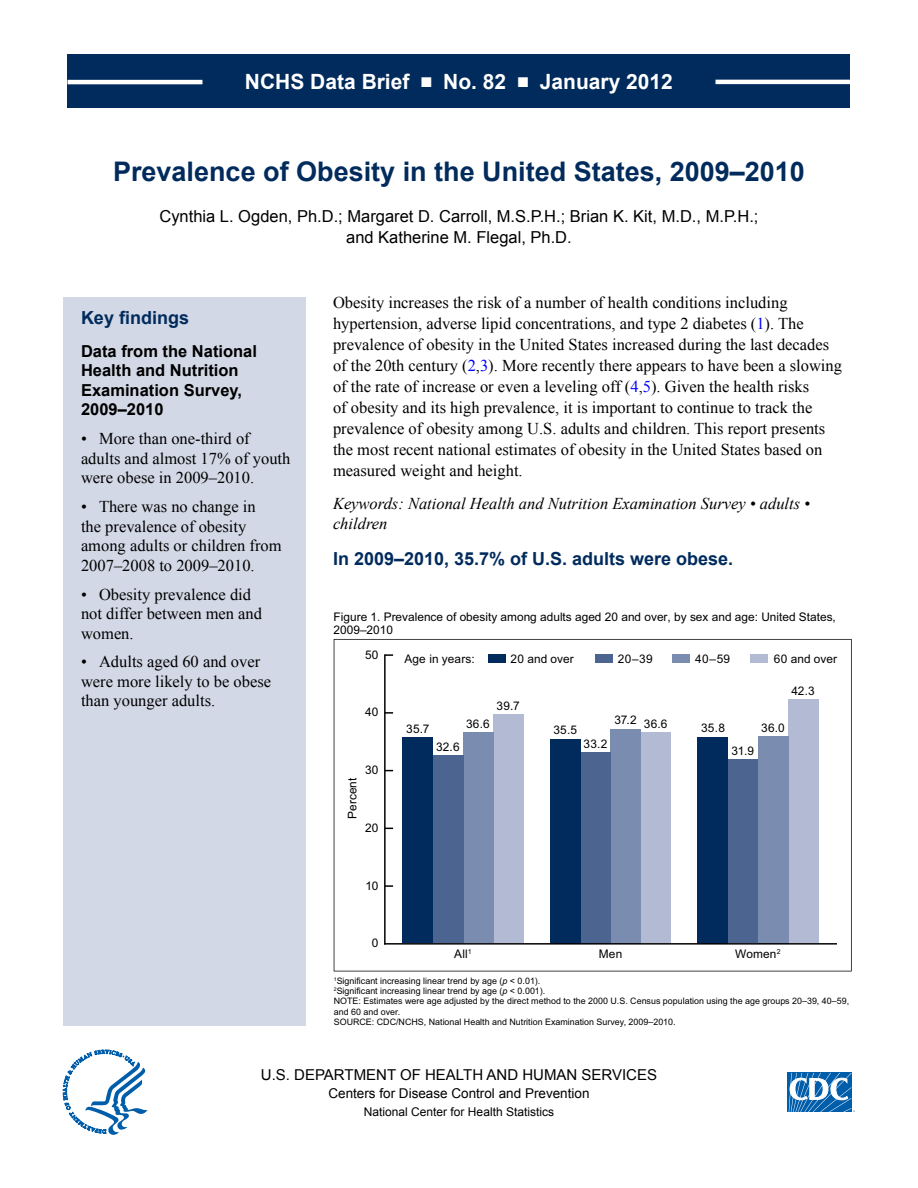
<style>
.page{position:relative;width:918px;height:1188px;background:#fff}
.page>*{position:absolute;margin:0;border:0;box-sizing:border-box;transform-origin:0 0}
.t1{font:700 27px "Arial";color:#002b5c}
.t2{font:700 21px "Arial";color:#fff}
.Keywords{font:700 18px "Arial";color:#002b5c}
.KFtitle{font:700 18px "Arial";color:#002b5c}
.t3{font:16.5px/19.5px "Times New Roman";color:#000}
.t4{font:16.5px/21px "Arial";color:#000;text-align:center}
.Keywords-2{font:italic 16.5px/19.5px "Times New Roman";color:#000}
.KFsubtitle{font:700 16.5px/19.5px "Arial";color:#000}
.t5{font:15px "Arial";color:#000}
.t6{font:13.5px "Arial";color:#000}
.t7{font:12px "Arial";color:#000}
.t8{font:11.85px/13.4px "Arial";color:#000}
.t9{font:8.85px/10.4px "Arial";color:#000}
.t10{font:6.9px "Arial";color:#000}
.s1{color:#00f}
.s2{font-style:italic}
</style>
<div class="page">
<div style="left:68px;top:54px;width:782px;height:54px;background:#002b5c"></div>
<hr style="left:68px;top:80px;width:134px;height:4px;background:#fff">
<hr style="left:716px;top:80px;width:134px;height:4px;background:#fff">
<svg style="left:787px;top:1072px;width:65px;height:1px"></svg>
<div style="left:787px;top:1073px;width:64px;height:39px;background:#005daa"></div>
<svg style="left:789px;top:1073px;width:66px;height:39px"></svg>
<svg style="left:63px;top:1050px;width:84px;height:85px"></svg>
<div style="left:63px;top:297px;width:243px;height:729px;background:#d3d8e6"></div>
<svg style="left:334px;top:639px;width:518px;height:332px"></svg>
<hr style="left:384px;top:655px;width:2px;height:289px;background:#000">
<svg style="left:385px;top:885px;width:8px;height:2px"></svg>
<svg style="left:385px;top:712px;width:8px;height:2px"></svg>
<svg style="left:385px;top:654px;width:8px;height:2px"></svg>
<div style="left:493px;top:715px;width:30px;height:228px;background:#b2bbd3"></div>
<div style="left:641px;top:732px;width:30px;height:211px;background:#b2bbd3"></div>
<div style="left:788px;top:700px;width:30px;height:243px;background:#b2bbd3"></div>
<div style="left:463px;top:732px;width:30px;height:211px;background:#7a8caf"></div>
<div style="left:611px;top:729px;width:30px;height:214px;background:#7a8caf"></div>
<div style="left:758px;top:736px;width:30px;height:207px;background:#7a8caf"></div>
<div style="left:433px;top:756px;width:30px;height:187px;background:#4b6590"></div>
<div style="left:580px;top:752px;width:31px;height:191px;background:#4b6590"></div>
<div style="left:728px;top:760px;width:30px;height:183px;background:#4b6590"></div>
<div style="left:403px;top:738px;width:30px;height:205px;background:#002b5c"></div>
<div style="left:550px;top:739px;width:30px;height:204px;background:#002b5c"></div>
<div style="left:698px;top:737px;width:30px;height:206px;background:#002b5c"></div>
<hr style="left:385px;top:943px;width:451px;height:2px;background:#000">
<div style="left:488px;top:654px;width:18px;height:9px;background:#002b5c"></div>
<div style="left:595px;top:654px;width:18px;height:9px;background:#4b6590"></div>
<div style="left:672px;top:654px;width:18px;height:9px;background:#7a8caf"></div>
<div style="left:750px;top:654px;width:18px;height:9px;background:#b2bbd3"></div>
<p class="t2" style="left:245px;top:67px;width:429px">NCHS Data Brief ■ No. 82 ■ January 2012</p>
<h1 class="t1" style="left:113px;top:153px;width:693px">Prevalence of Obesity in the United States, 2009–2010</h1>
<p class="t4" style="left:159px;top:206px;width:601px">Cynthia L. Ogden, Ph.D.; Margaret D. Carroll, M.S.P.H.; Brian K. Kit, M.D., M.P.H.; and Katherine M. Flegal, Ph.D.</p>
<p class="KFtitle" style="left:81px;top:305px;width:110px">Key findings</p>
<p class="KFsubtitle" style="left:81px;top:342px;width:178px">Data from the National<br>Health and Nutrition<br>Examination Survey,<br>2009–2010</p>
<p class="t3" style="left:81px;top:429px;width:211px">• More than one-third of adults and almost 17% of youth were obese in 2009–2010.</p>
<p class="t3" style="left:81px;top:497px;width:202px">• There was no change in<br>the prevalence of obesity among adults or children from<br>2007–2008 to 2009–2010.</p>
<p class="t3" style="left:81px;top:584px;width:183px">• Obesity prevalence did not differ between men and women.</p>
<p class="t3" style="left:81px;top:652px;width:192px">• Adults aged 60 and over were more likely to be obese than younger adults.</p>
<p class="t3" style="left:333px;top:292px;width:511px;line-height:21px">Obesity increases the risk of a number of health conditions including hypertension, adverse lipid concentrations, and type 2 diabetes (<span class="s1">1</span>). The prevalence of obesity in the United States increased during the last decades of the 20th century (<span class="s1">2</span>,<span class="s1">3</span>). More recently there appears to have been a slowing of the rate of increase or even a leveling off (<span class="s1">4</span>,<span class="s1">5</span>). Given the health risks<br>of obesity and its high prevalence, it is important to continue to track the prevalence of obesity among U.S. adults and children. This report presents the most recent national estimates of obesity in the United States based on measured weight and height.</p>
<p class="Keywords-2" style="left:333px;top:494px;width:479px">Keywords: National Health and Nutrition Examination Survey • adults • children</p>
<p class="Keywords" style="left:333px;top:547px;width:402px">In 2009–2010, 35.7% of U.S. adults were obese.</p>
<p class="t8" style="left:334px;top:610px;width:504px">Figure 1. Prevalence of obesity among adults aged 20 and over, by sex and age: United States,<br>2009–2010</p>
<p class="t8" style="left:365px;top:648px;width:15px">50</p>
<p class="t8" style="left:365px;top:706px;width:15px">40</p>
<p class="t8" style="left:346px;top:819px;width:42px;rotate:-90deg">Percent</p>
<p class="t8" style="left:365px;top:763px;width:15px">30</p>
<p class="t8" style="left:365px;top:821px;width:15px">20</p>
<p class="t8" style="left:366px;top:879px;width:14px">10</p>
<p class="t8" style="left:372px;top:937px;width:8px">0</p>
<p class="t8" style="left:405px;top:653px;width:72px">Age in years:</p>
<p class="t8" style="left:511px;top:653px;width:65px">20 and over</p>
<p class="t8" style="left:618px;top:653px;width:36px">20–39</p>
<p class="t8" style="left:695px;top:653px;width:36px">40–59</p>
<p class="t8" style="left:774px;top:653px;width:65px">60 and over</p>
<p class="t8" style="left:791px;top:684px;width:25px">42.3</p>
<p class="t8" style="left:497px;top:699px;width:25px">39.7</p>
<p class="t8" style="left:406px;top:722px;width:25px">35.7</p>
<p class="t8" style="left:466px;top:717px;width:25px">36.6</p>
<p class="t8" style="left:553px;top:723px;width:25px">35.5</p>
<p class="t8" style="left:614px;top:715px;width:55px">37.2 36.6</p>
<p class="t8" style="left:701px;top:722px;width:25px">35.8</p>
<p class="t8" style="left:761px;top:721px;width:25px">36.0</p>
<p class="t8" style="left:436px;top:740px;width:25px">32.6</p>
<p class="t8" style="left:584px;top:737px;width:25px">33.2</p>
<p class="t8" style="left:732px;top:744px;width:24px">31.9</p>
<p class="t8" style="left:454px;top:948px;width:15px">All</p>
<p class="t10" style="left:468px;top:947px;width:5px">1</p>
<p class="t8" style="left:599px;top:948px;width:25px">Men</p>
<p class="t10" style="left:777px;top:947px;width:5px">2</p>
<p class="t8" style="left:735px;top:948px;width:43px">Women</p>
<p class="t9" style="left:334px;top:975px;width:517px"><sup>1</sup>Significant increasing linear trend by age (<span class="s2">p</span> &lt; 0.01).<br><sup>2</sup>Significant increasing linear trend by age (<span class="s2">p</span> &lt; 0.001).<br>NOTE: Estimates were age adjusted by the direct method to the 2000 U.S. Census population using the age groups 20–39, 40–59, and 60 and over.<br>SOURCE: CDC/NCHS, National Health and Nutrition Examination Survey, 2009–2010.</p>
<p class="t5" style="left:261px;top:1065px;width:398px">U.S. DEPARTMENT OF HEALTH AND HUMAN SERVICES</p>
<p class="t6" style="left:328px;top:1084px;width:263px">Centers for Disease Control and Prevention</p>
<p class="t7" style="left:364px;top:1104px;width:192px">National Center for Health Statistics</p>
</div>
